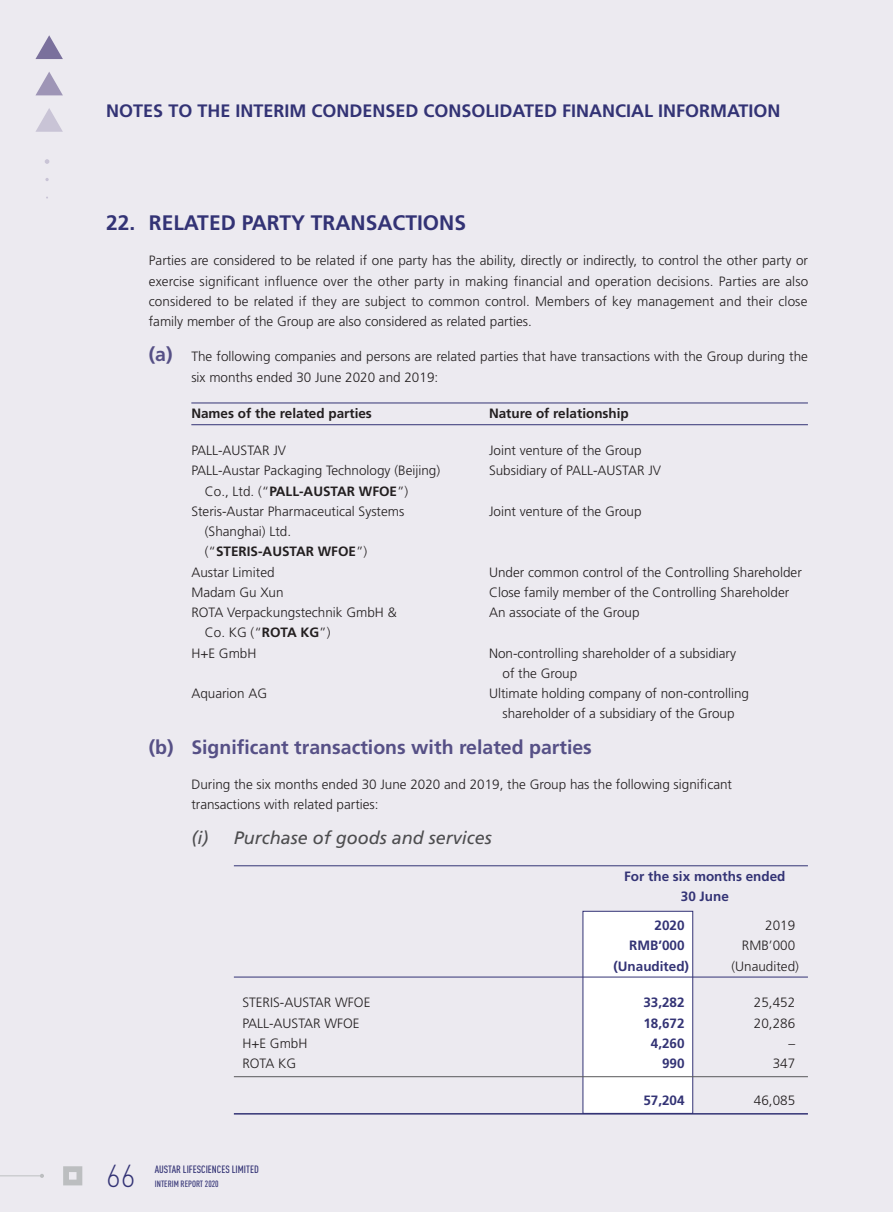
<style>
.page{position:relative;width:893px;height:1212px;background:#eceaf0}
.page>*{position:absolute;margin:0;border:0;box-sizing:border-box;transform-origin:0 0}
.t1{font:300 31.35px "DIN";color:#333375;scale:.91 1}
.t2{font:700 21px "Frutiger LT Std";color:#333375}
.t3{font:700 19.5px "Frutiger LT Std";color:#565086}
.t4{font:700 18px "Frutiger LT Std";color:#333375}
.t5{font:italic 18px "Frutiger LT Std";color:#4d4d4f}
.t6{font:300 13.5px/20.2px "Frutiger LT Std";color:#231f20}
.t7{font:700 13.5px/20.2px "Frutiger LT Std";color:#333375;text-align:center}
.t8{font:700 13.5px "Frutiger LT Std";color:#231f20}
.t9{font:500 10.5px "DIN Cond";color:#333375}
.t10{font:500 9px "DIN Cond";color:#333375}
.s1{font-weight:700;font-size:19.5px;color:#565086}
.s2{font-weight:700}
.s3{font-weight:300}
</style>
<div class="page">
<svg style="left:0;top:1174px;width:44px;height:4px"></svg>
<svg style="left:63px;top:1166px;width:19px;height:19px"></svg>
<svg style="left:35px;top:35px;width:28px;height:24px"></svg>
<svg style="left:36px;top:72px;width:27px;height:23px"></svg>
<svg style="left:36px;top:108px;width:27px;height:24px"></svg>
<svg style="left:45px;top:159px;width:4px;height:40px"></svg>
<div style="left:583px;top:911px;width:110px;height:203px;background:#fff;border:1px solid #333375"></div>
<hr style="left:191px;top:403px;width:617px;height:1px;background:#333375">
<hr style="left:191px;top:424px;width:617px;height:1px;background:#333375">
<hr style="left:234px;top:865px;width:574px;height:1px;background:#333375">
<hr style="left:234px;top:977px;width:574px;height:1px;background:#333375">
<hr style="left:234px;top:1076px;width:574px;height:1px;background:#58595b">
<hr style="left:234px;top:1113px;width:574px;height:1px;background:#333375">
<h3 class="t4" style="left:106px;top:100px;width:139px">NOTES TO THE inte</h3>
<h3 class="t4" style="left:273px;top:100px;width:51px">rim condensed</h3>
<h3 class="t4" style="left:423px;top:100px;width:327px">CONSOLIDATED FINANCIAL in formation</h3>
<h2 class="t2" style="left:106px;top:210px;width:361px">22. RELATED PARTY TRANSACTIONS</h2>
<p class="t6" style="left:149px;top:251px;width:661px;text-align:justify">Parties are considered to be related if one party has the ability, directly or indirectly, to control the other party or exercise significant influence over the other party in making financial and operation decisions. Parties are also considered to be related if they are subject to common control. Members of key management and their close family member of the Group are also considered as related parties.</p>
<p class="t6" style="left:191px;top:347px;width:618px;text-indent:-43px"><span class="s1">(a)</span> The following companies and persons are related parties that have transactions with the Group during the six months ended 30 June 2020 and 2019:</p>
<p class="t8" style="left:191px;top:406px;width:182px">Names of the related parties</p>
<p class="t8" style="left:489px;top:406px;width:141px">Nature of relationship</p>
<p class="t6" style="left:191px;top:440px;width:96px">PALL-AUSTAR JV</p>
<p class="t6" style="left:489px;top:440px;width:154px">Joint venture of the Group</p>
<p class="t6" style="left:191px;top:461px;width:250px">PALL-Austar Packaging Technology (Beijing)</p>
<p class="t6" style="left:489px;top:461px;width:174px">Subsidiary of PALL-AUSTAR JV</p>
<p class="t6" style="left:191px;top:481px;width:218px;text-align:right">Co., Ltd. (“<span class="s2">PALL-AUSTAR WFOE</span>”)<br>Steris-Austar Pharmaceutical Systems</p>
<p class="t6" style="left:489px;top:501px;width:154px">Joint venture of the Group</p>
<p class="t6" style="left:205px;top:521px;width:88px">(Shanghai) Ltd.</p>
<p class="t8" style="left:205px;top:544px;width:164px"><span class="s3">(“</span>STERIS-AUSTAR WFOE<span class="s3">”)</span></p>
<p class="t6" style="left:191px;top:562px;width:85px">Austar Limited</p>
<p class="t6" style="left:489px;top:562px;width:314px">Under common control of the Controlling Shareholder</p>
<p class="t6" style="left:191px;top:582px;width:94px">Madam Gu Xun</p>
<p class="t6" style="left:489px;top:582px;width:302px">Close family member of the Controlling Shareholder</p>
<p class="t6" style="left:191px;top:602px;width:207px">ROTA Verpackungstechnik GmbH &amp;</p>
<p class="t6" style="left:489px;top:602px;width:152px">An associate of the Group</p>
<p class="t6" style="left:191px;top:623px;width:141px;text-indent:14px">Co. KG (“<span class="s2">ROTA KG</span>”)<br>H+E GmbH</p>
<p class="t6" style="left:502px;top:643px;width:235px;text-indent:-14px">Non-controlling shareholder of a subsidiary of the Group</p>
<p class="t6" style="left:191px;top:683px;width:77px">Aquarion AG</p>
<p class="t6" style="left:489px;top:683px;width:262px;text-align:center">Ultimate holding company of non-controlling shareholder of a subsidiary of the Group</p>
<h3 class="t3" style="left:149px;top:735px;width:445px">(b) Significant transactions with related parties</h3>
<p class="t6" style="left:191px;top:774px;width:542px">During the six months ended 30 June 2020 and 2019, the Group has the following significant transactions with related parties:</p>
<h3 class="t5" style="left:191px;top:828px;width:302px">(i) Purchase of goods and services</h3>
<p class="t7" style="left:624px;top:866px;width:163px">For the six months ended<br>30 June</p>
<p class="t7" style="left:655px;top:915px;width:32px">2020</p>
<p class="t6" style="left:765px;top:915px;width:32px">2019</p>
<p class="t7" style="left:629px;top:936px;width:57px">RM B’000</p>
<p class="t6" style="left:742px;top:936px;width:55px">RMB’000</p>
<p class="t7" style="left:613px;top:956px;width:77px">(Unaudited)</p>
<p class="t6" style="left:731px;top:956px;width:69px">(Unaudited)</p>
<p class="t6" style="left:242px;top:993px;width:130px">STERIS-AUSTAR WFOE</p>
<p class="t7" style="left:643px;top:993px;width:43px">33,282</p>
<p class="t6" style="left:754px;top:993px;width:43px">25,452</p>
<p class="t6" style="left:242px;top:1013px;width:119px">PALL-AUSTAR WFOE</p>
<p class="t7" style="left:643px;top:1013px;width:43px">18,672</p>
<p class="t6" style="left:754px;top:1013px;width:43px">20,286</p>
<p class="t6" style="left:242px;top:1033px;width:67px">H+E GmbH</p>
<p class="t7" style="left:651px;top:1033px;width:35px">4,260</p>
<p class="t6" style="left:788px;top:1033px;width:8px">–</p>
<p class="t6" style="left:242px;top:1053px;width:55px">ROTA KG</p>
<p class="t7" style="left:662px;top:1053px;width:24px">990</p>
<p class="t6" style="left:773px;top:1053px;width:24px">347</p>
<p class="t7" style="left:643px;top:1090px;width:43px">57,204</p>
<p class="t6" style="left:754px;top:1090px;width:43px">46,085</p>
<h1 class="t1" style="left:106px;top:1156px;width:34px">66</h1>
<p class="t9" style="left:155px;top:1163px;width:105px">AUSTAR LIFESCIENCES LIMITED</p>
<p class="t10" style="left:155px;top:1178px;width:65px">INTERIM REPORT 2020</p>
</div>
